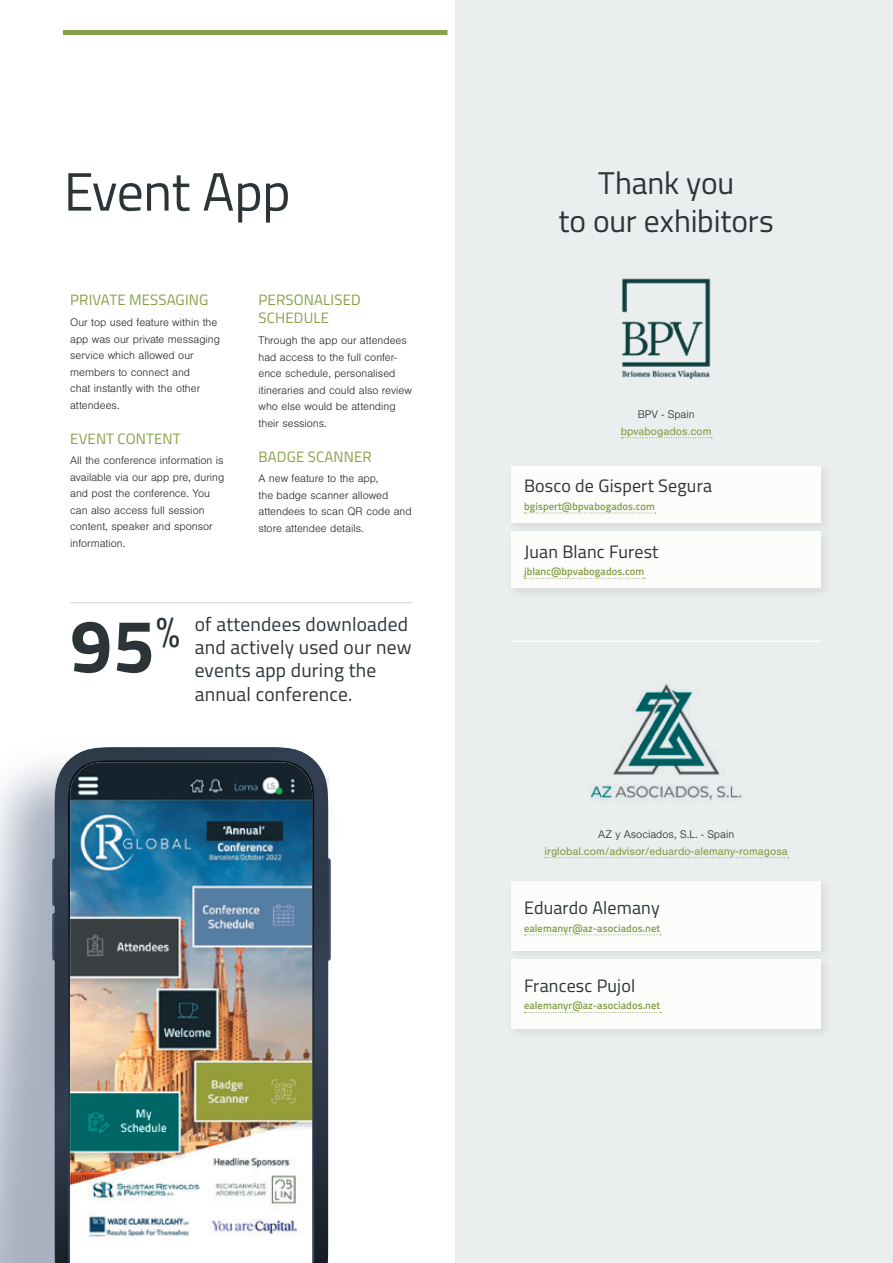
<style>
.page{position:relative;width:893px;height:1263px;background:#fff}
.page>*{position:absolute;margin:0;border:0;box-sizing:border-box;transform-origin:0 0}
.t1{font:700 75px "Titillium";color:#2d3438}
.H0{font:54px "Titillium";letter-spacing:-.015em;color:#2d3438}
.t2{font:31.5px/37.8px "Titillium";letter-spacing:-.005em;color:#2d3438;text-align:center}
.t3{font:19.5px/23.4px "Titillium";letter-spacing:.01em;color:#2d3438}
.t4{font:18px "Titillium";letter-spacing:.01em;color:#2d3438}
.t5{font:15px/18px "Titillium";letter-spacing:.01em;color:#86a047}
.t6{font:300 11.4px/16.5px "Nimbus San";color:#25292c}
.t7{font:11.4px/16.5px "Nimbus San";color:#859d48;text-align:center}
.Profile_-_Contact{font:600 10.5px "Titillium";letter-spacing:.01em;color:#859d48}
.s1{font-weight:300;color:#25292c}
</style>
<div class="page">
<hr style="left:64px;top:31px;width:765px;height:4px;background:#86a047">
<img style="left:0;top:762px;width:329px;height:501px">
<img style="left:328px;top:858px;width:3px;height:103px">
<img style="left:52px;top:858px;width:3px;height:48px">
<img style="left:52px;top:913px;width:3px;height:48px">
<img style="left:55px;top:747px;width:273px;height:516px">
<svg style="left:68px;top:760px;width:246px;height:503px;background:#27333d"></svg>
<hr style="left:70px;top:602px;width:343px;height:1px;background:#d1d2d4">
<img style="left:70px;top:762px;width:242px;height:501px">
<div style="left:444px;top:0;width:449px;height:1263px;background:#ebeeef"></div>
<img style="left:619px;top:277px;width:94px;height:102px">
<img style="left:589px;top:682px;width:154px;height:122px">
<div style="left:506px;top:461px;width:326px;height:73px;background:#231f20;opacity:.1"></div>
<div style="left:511px;top:466px;width:310px;height:57px;background:#fcfcfb"></div>
<svg style="left:524px;top:513px;width:132px;height:1px"></svg>
<div style="left:506px;top:526px;width:326px;height:73px;background:#e3e6e7"></div>
<div style="left:511px;top:531px;width:310px;height:57px;background:#fcfcfb"></div>
<svg style="left:524px;top:578px;width:121px;height:1px"></svg>
<div style="left:506px;top:876px;width:326px;height:86px;background:#231f20;opacity:.1"></div>
<div style="left:511px;top:882px;width:310px;height:69px;background:#fcfcfb"></div>
<svg style="left:524px;top:934px;width:137px;height:1px"></svg>
<div style="left:506px;top:954px;width:326px;height:85px;background:#e4e7e8"></div>
<div style="left:511px;top:959px;width:310px;height:69px;background:#fcfcfb"></div>
<svg style="left:524px;top:1012px;width:137px;height:1px"></svg>
<hr style="left:511px;top:640px;width:310px;height:2px;background:#fff">
<svg style="left:621px;top:437px;width:91px;height:1px"></svg>
<svg style="left:545px;top:857px;width:243px;height:1px"></svg>
<p class="H0" style="left:64px;top:152px;width:228px">Event App</p>
<h3 class="t5" style="left:70px;top:290px;width:140px">PRIVATE MESSAGING</h3>
<p class="t6" style="left:70px;top:314px;width:151px">Our top used feature within the app was our private messaging service which allowed our members to connect and<br>chat instantly with the other attendees.</p>
<h3 class="t5" style="left:70px;top:428px;width:112px">EVENT CONTENT</h3>
<p class="t6" style="left:70px;top:453px;width:156px">All the conference information is available via our app pre, during and post the conference. You can also access full session content, speaker and sponsor information.</p>
<h3 class="t5" style="left:259px;top:290px;width:104px">PERSONALISED<br>SCHEDULE</h3>
<p class="t6" style="left:259px;top:332px;width:155px">Through the app our attendees had access to the full confer&shy;ence schedule, personalised itineraries and could also review who else would be attending their sessions.</p>
<h3 class="t5" style="left:259px;top:446px;width:115px">BADGE SCANNER</h3>
<p class="t6" style="left:259px;top:471px;width:155px">A new feature to the app,<br>the badge scanner allowed attendees to scan QR code and store attendee details.</p>
<h2 class="t1" style="left:70px;top:589px;width:111px">95<sup>%</sup></h2>
<h2 class="t3" style="left:195px;top:611px;width:218px">of attendees downloaded and actively used our new events app during the annual conference.</h2>
<h1 class="t2" style="left:559px;top:162px;width:217px">Thank you<br>to our exhibitors</h1>
<p class="t7" style="left:621px;top:406px;width:92px"><span class="s1">BPV - Spain </span>bpvabogados.com</p>
<h2 class="t4" style="left:524px;top:473px;width:190px">Bosco de Gispert Segura</h2>
<p class="Profile_-_Contact" style="left:524px;top:498px;width:133px">bgispert@bpvabogados.com</p>
<h2 class="t4" style="left:524px;top:538px;width:136px">Juan Blanc Furest</h2>
<p class="Profile_-_Contact" style="left:524px;top:564px;width:122px">jblanc@bpvabogados.com</p>
<p class="t7" style="left:544px;top:826px;width:245px"><span class="s1">AZ y Asociados, S.L. - Spain </span>irglobal.com/advisor/eduardo-alemany-romagosa</p>
<h2 class="t4" style="left:524px;top:895px;width:137px">Eduardo Alemany</h2>
<p class="Profile_-_Contact" style="left:524px;top:920px;width:138px">ealemanyr@az-asociados.net</p>
<h2 class="t4" style="left:524px;top:972px;width:113px">Francesc Pujol</h2>
<p class="Profile_-_Contact" style="left:524px;top:998px;width:138px">ealemanyr@az-asociados.net</p>
</div>
